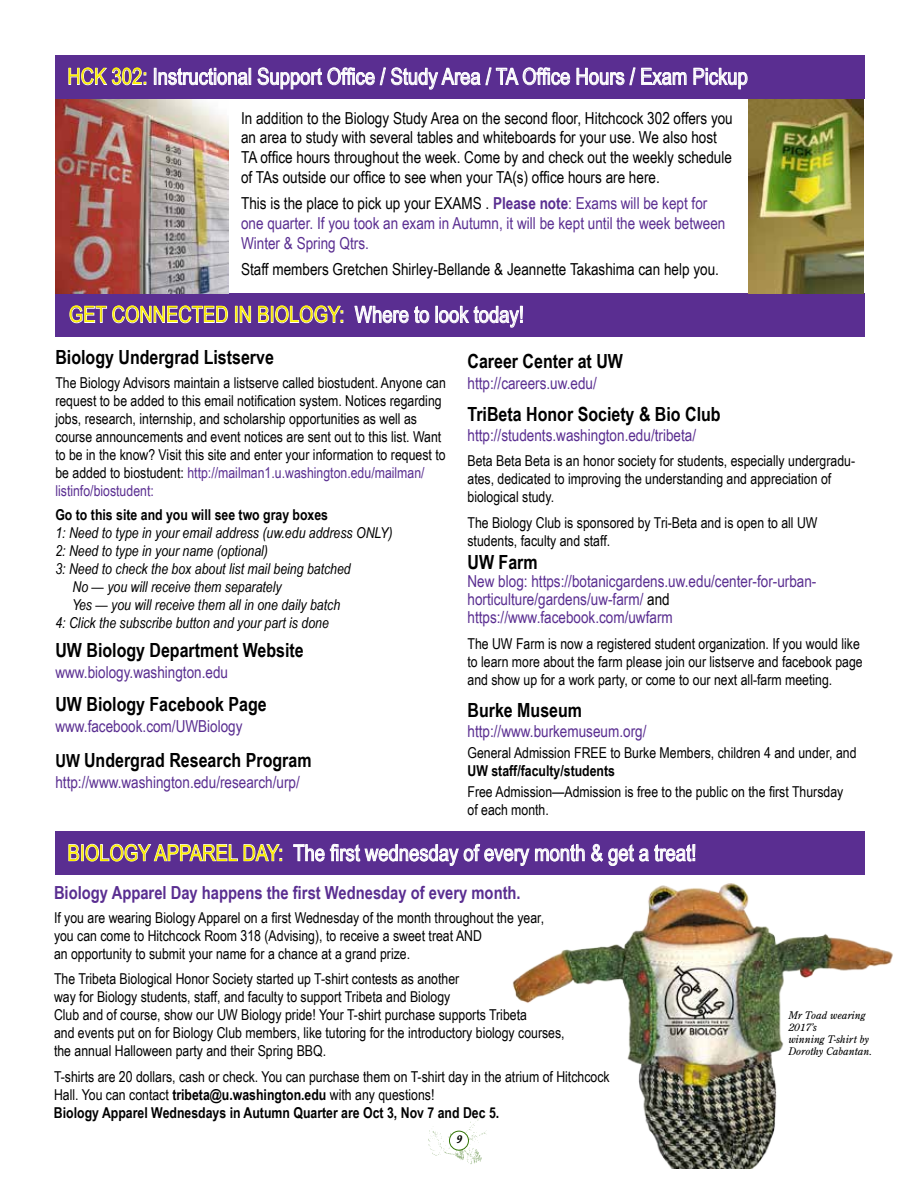
<style>
.page{position:relative;width:918px;height:1188px;background:#fff}
.page>*{position:absolute;margin:0;border:0;box-sizing:border-box;transform-origin:0 0}
.t1{font:22.5px "Arial Narrow";color:#fff}
.t2{font:22.5px "Arial Narrow";color:#fff200}
.t3{font:700 19.5px "Arial Narrow";color:#000}
.t4{font:700 18px "Arial Narrow";color:#5a2e91}
.t5{font:16.5px/18px "Arial Narrow";color:#5a2e91}
.t6{font:16.5px/19.8px "Arial Narrow";color:#000}
.t7{font:15px/18px "Arial Narrow";color:#000}
.t8{font:italic 15px "Arial Narrow";color:#000}
.t9{font:700 15px "Arial Narrow";color:#000}
.t10{font:italic 10.5px/12px "Century Old Style Std";color:#000}
.t11{font:9px "Textile";color:#000}
.s1{color:#fff200}
.s2{color:#000}
.s3{font-weight:700}
.s4{color:#fff}
.s5{color:#5a2e91}
.s6{font-size:18px}
</style>
<div class="page">
<img style="left:428px;top:1116px;width:59px;height:48px">
<div style="left:449px;top:1131px;width:19px;height:19px;background:#fff;border-radius:50%"></div>
<div style="left:449px;top:1131px;width:20px;height:19px;border:1px solid #337506;border-radius:50%"></div>
<img style="left:512px;top:883px;width:381px;height:286px">
<div style="left:55px;top:831px;width:810px;height:44px;background:#5a2e91"></div>
<svg style="left:68px;top:843px;width:214px;height:19px"></svg>
<svg style="left:293px;top:843px;width:292px;height:23px"></svg>
<svg style="left:591px;top:843px;width:105px;height:23px"></svg>
<div style="left:55px;top:293px;width:810px;height:44px;background:#5a2e91"></div>
<svg style="left:69px;top:305px;width:159px;height:19px"></svg>
<div style="left:235px;top:306px;width:3px;height:17px;border:1px solid #fff"></div>
<svg style="left:239px;top:306px;width:12px;height:17px"></svg>
<svg style="left:258px;top:305px;width:85px;height:19px"></svg>
<svg style="left:354px;top:305px;width:76px;height:19px"></svg>
<div style="left:435px;top:306px;width:3px;height:17px;border:1px solid #fff"></div>
<svg style="left:439px;top:305px;width:84px;height:23px"></svg>
<div style="left:55px;top:55px;width:810px;height:44px;background:#5a2e91"></div>
<svg style="left:68px;top:67px;width:78px;height:18px"></svg>
<svg style="left:154px;top:67px;width:97px;height:19px"></svg>
<svg style="left:257px;top:67px;width:430px;height:23px"></svg>
<svg style="left:693px;top:68px;width:55px;height:22px"></svg>
<img style="left:748px;top:99px;width:116px;height:195px">
<img style="left:55px;top:99px;width:173px;height:194px">
<h1 class="t1" style="left:67px;top:60px;width:682px"><span class="s1">HCK 302:</span> Instructional Support Office / Study Area / TA Office Hours / Exam Pickup</h1>
<p class="t6" style="left:241px;top:107px;width:493px">In addition to the Biology Study Area on the second floor, Hitchcock 302 offers you an area to study with several tables and whiteboards for your use. We also host TA office hours throughout the week. Come by and check out the weekly schedule of TAs outside our office to see when your TA(s) office hours are here.</p>
<p class="t5" style="left:241px;top:193px;width:486px;line-height:19.8px"><span class="s2">This is the place to pick up your Exams .</span> <span class="s3">Please note</span>: Exams will be kept for one quarter. If you took an exam in Autumn, it will be kept until the week between<br>Winter &amp; Spring Qtrs.</p>
<p class="t6" style="left:241px;top:259px;width:479px">Staff members Gretchen Shirley-Bellande &amp; Jeannette Takashima can help you.</p>
<h1 class="t2" style="left:69px;top:298px;width:456px">GET CONNECTED IN BIOLOGY: <span class="s4">Where to look today!</span></h1>
<h2 class="t3" style="left:55px;top:342px;width:220px">Biology Undergrad Listserve</h2>
<p class="t7" style="left:55px;top:373px;width:392px">The Biology Advisors maintain a listserve called biostudent. Anyone can request to be added to this email notification system. Notices regarding jobs, research, internship, and scholarship opportunities as well as course announcements and event notices are sent out to this list. Want to be in the know? Visit this site and enter your information to request to be added to biostudent: <span class="s5">http://mailman1.u.washington.edu/mailman/ listinfo/biostudent:</span></p>
<p class="t9" style="left:55px;top:503px;width:274px">Go to this site and you will see two gray boxes</p>
<p class="t8" style="left:55px;top:522px;width:339px">1: Need to type in your email address (uw.edu address ONLY)</p>
<p class="t8" style="left:55px;top:540px;width:214px">2: Need to type in your name (optional)</p>
<p class="t8" style="left:55px;top:558px;width:297px">3: Need to check the box about list mail being batched</p>
<p class="t8" style="left:72px;top:576px;width:211px">No — you will receive them separately</p>
<p class="t8" style="left:72px;top:594px;width:269px">Yes — you will receive them all in one daily batch</p>
<p class="t8" style="left:55px;top:612px;width:275px">4: Click the subscribe button and your part is done</p>
<h2 class="t3" style="left:55px;top:636px;width:250px">UW Biology Department Website</h2>
<p class="t5" style="left:55px;top:663px;width:174px">www.biology.washington.edu</p>
<h2 class="t3" style="left:55px;top:689px;width:213px">UW Biology Facebook Page</h2>
<p class="t5" style="left:55px;top:716px;width:189px">www.facebook.com/UWBiology</p>
<h2 class="t3" style="left:55px;top:745px;width:258px"><span class="s6">UW</span> Undergrad Research Program</h2>
<p class="t5" style="left:55px;top:773px;width:246px">http://www.washington.edu/research/urp/</p>
<h2 class="t3" style="left:467px;top:346px;width:157px">Career Center at UW</h2>
<p class="t5" style="left:467px;top:373px;width:131px">http://careers.uw.edu/</p>
<h2 class="t3" style="left:467px;top:399px;width:255px">TriBeta Honor Society &amp; Bio Club</h2>
<p class="t5" style="left:467px;top:425px;width:230px">http://students.washington.edu/tribeta/</p>
<p class="t7" style="left:467px;top:452px;width:389px">Beta Beta Beta is an honor society for students, especially undergradu&shy;ates, dedicated to improving the understanding and appreciation of biological study.</p>
<p class="t7" style="left:467px;top:513px;width:352px">The Biology Club is sponsored by Tri-Beta and is open to all UW students, faculty and staff.</p>
<h2 class="t3" style="left:467px;top:548px;width:72px">UW Farm</h2>
<p class="t5" style="left:467px;top:572px;width:350px">New blog: https://botanicgardens.uw.edu/center-for-urban&shy;horticulture/gardens/uw-farm/ <span class="s2">and </span>https://www.facebook.com/uwfarm</p>
<p class="t7" style="left:467px;top:634px;width:397px">The UW Farm is now a registered student organization. If you would like to learn more about the farm please join our listserve and facebook page and show up for a work party, or come to our next all-farm meeting.</p>
<h2 class="t3" style="left:467px;top:696px;width:116px">Burke Museum</h2>
<p class="t5" style="left:467px;top:722px;width:180px">http://www.burkemuseum.org/</p>
<p class="t7" style="left:467px;top:743px;width:116px">General Admission FREE</p>
<p class="t7" style="left:610px;top:743px;width:248px">to Burke Members, children 4 and under, and</p>
<p class="t9" style="left:467px;top:759px;width:149px">UW staff/faculty/students</p>
<p class="t7" style="left:467px;top:782px;width:377px">Free Admission—Admission is free to the public on the first Thursday of each month.</p>
<h1 class="t1" style="left:68px;top:836px;width:630px"><span class="s1">Biology Apparel Day:</span> The first wednesday of every month &amp; get a treat!</h1>
<p class="t4" style="left:54px;top:879px;width:468px">Biology Apparel Day happens the first Wednesday of every month.</p>
<p class="t7" style="left:54px;top:908px;width:492px">If you are wearing Biology Apparel on a first Wednesday of the month throughout the year, you can come to Hitchcock Room 318 (Advising), to receive a sweet treat AND<br>an opportunity to submit your name for a chance at a grand prize.</p>
<p class="t7" style="left:54px;top:969px;width:512px">The Tribeta Biological Honor Society started up T-shirt contests as another<br>way for Biology students, staff, and faculty to support Tribeta and Biology<br>Club and of course, show our UW Biology pride! Your T-shirt purchase supports Tribeta<br>and events put on for Biology Club members, like tutoring for the introductory biology courses, the annual Halloween party and their Spring BBQ.</p>
<p class="t7" style="left:54px;top:1067px;width:557px">T-shirts are 20 dollars, cash or check. You can purchase them on T-shirt day in the atrium of Hitchcock<br>Hall. You can contact <span class="s3">tribeta@u.washington.edu</span> with any questions!<br><span class="s3">Biology Apparel Wednesdays in Autumn Quarter are Oct 3, Nov 7 and Dec 5.</span></p>
<p class="t11" style="left:456px;top:1133px;width:8px">9</p>
<p class="t10" style="left:788px;top:1009px;width:85px">Mr Toad wearing<br>2017’s<br>winning T-shirt by<br>Dorothy Cabantan.</p>
</div>
